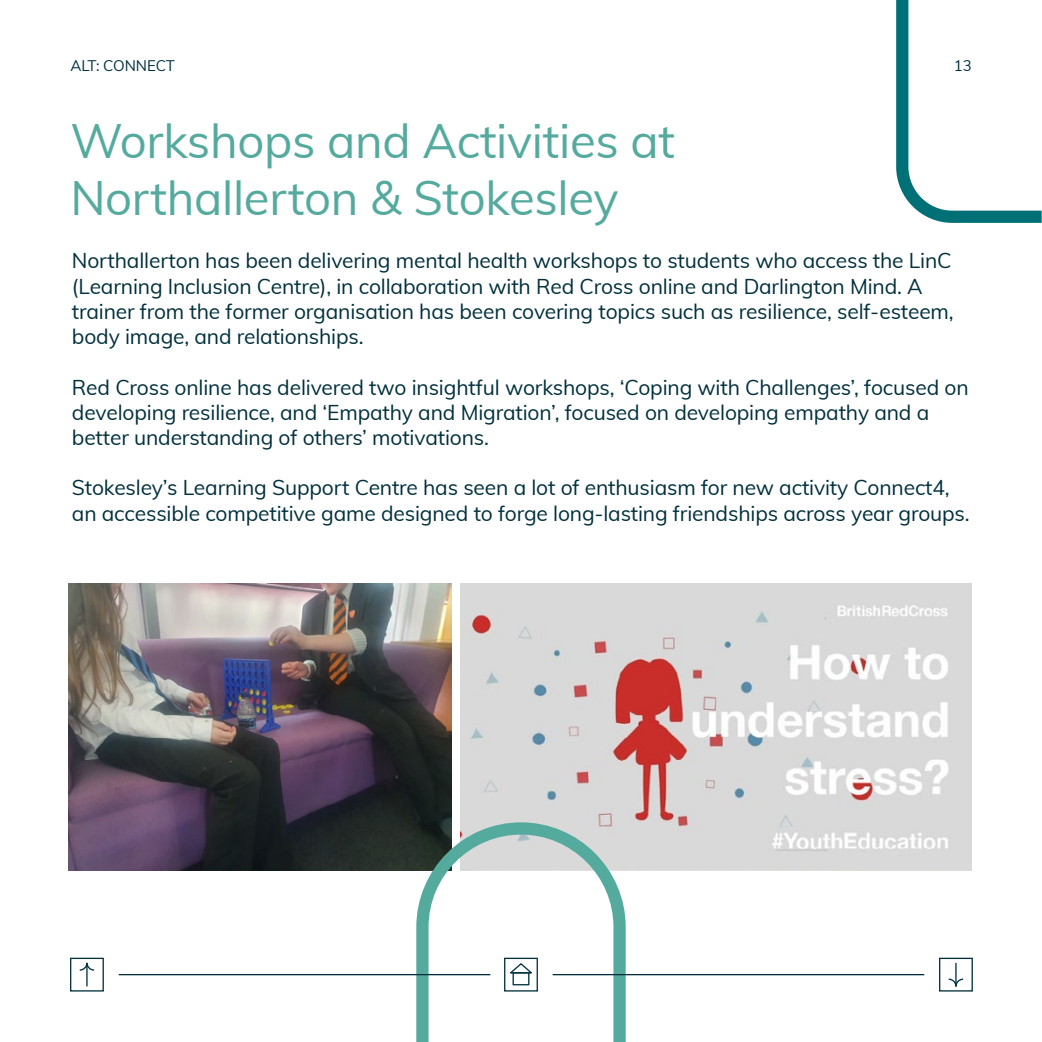
<style>
.page{position:relative;width:1042px;height:1042px;background:#fff}
.page>*{position:absolute;margin:0;border:0;box-sizing:border-box;transform-origin:0 0}
.t1{font:47.25px/56.7px "Muli";letter-spacing:-.005em;color:#55aa9e}
.t2{font:21px/25.2px "Muli";letter-spacing:-.005em;color:#00303d}
.t3{font:15.05px "Muli";letter-spacing:-.005em;color:#00303d}
</style>
<div class="page">
<img style="left:69px;top:583px;width:383px;height:287px">
<img style="left:461px;top:583px;width:510px;height:287px">
<svg style="left:410px;top:816px;width:222px;height:226px"></svg>
<svg style="left:896px;top:0;width:146px;height:223px"></svg>
<hr style="left:119px;top:974px;width:371px;height:1px;background:#00303d">
<hr style="left:552px;top:974px;width:372px;height:1px;background:#00303d">
<svg style="left:948px;top:963px;width:16px;height:24px"></svg>
<div style="left:939px;top:957px;width:34px;height:34px;border:1px solid #00303d"></div>
<hr style="left:86px;top:963px;width:2px;height:23px;background:#00303d">
<svg style="left:79px;top:962px;width:16px;height:9px"></svg>
<div style="left:70px;top:957px;width:34px;height:34px;border:1px solid #00303d"></div>
<div style="left:504px;top:957px;width:34px;height:34px;border:1px solid #00303d"></div>
<div style="left:512px;top:972px;width:17px;height:13px;border:1px solid #00303d"></div>
<svg style="left:507px;top:962px;width:28px;height:12px"></svg>
<p class="t3" style="left:70px;top:55px;width:106px">ALT: CONNECT</p>
<p class="t3" style="left:954px;top:55px;width:19px">13</p>
<h1 class="t1" style="left:70px;top:111px;width:606px">Workshops and Activities at<br>Northallerton &amp; Stokesley</h1>
<p class="t2" style="left:72px;top:247px;width:883px">Northallerton has been delivering mental health workshops to students who access the LinC (Learning Inclusion Centre), in collaboration with Red Cross online and Darlington Mind. A trainer from the former organisation has been covering topics such as resilience, self-esteem, body image, and relationships.</p>
<p class="t2" style="left:72px;top:373px;width:898px">Red Cross online has delivered two insightful workshops, ‘Coping with Challenges’, focused on developing resilience, and ‘Empathy and Migration’, focused on developing empathy and a better understanding of others’ motivations.</p>
<p class="t2" style="left:72px;top:474px;width:899px">Stokesley’s Learning Support Centre has seen a lot of enthusiasm for new activity Connect4, an accessible competitive game designed to forge long-lasting friendships across year groups.</p>
</div>
